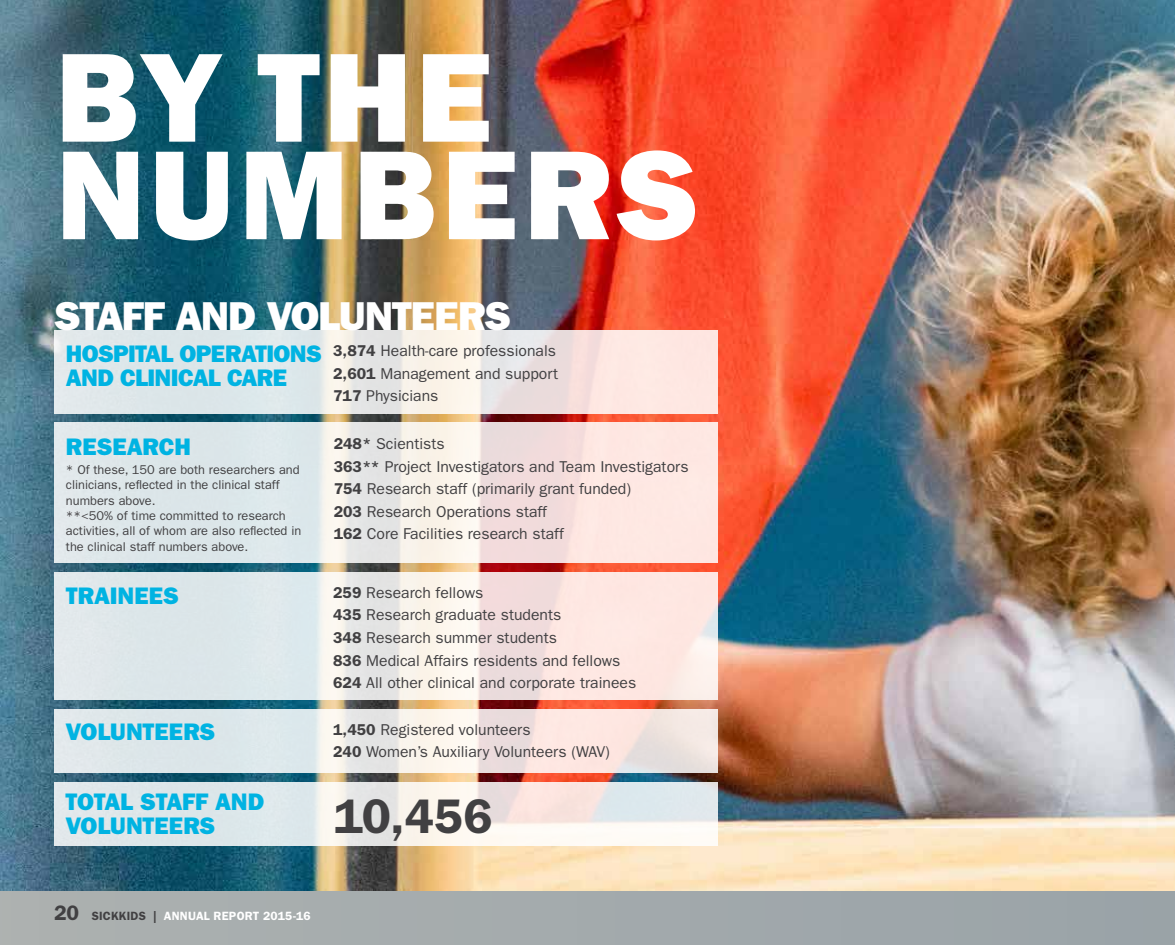
<style>
.page{position:relative;width:1175px;height:945px;background:#fff}
.page>*{position:absolute;margin:0;border:0;box-sizing:border-box;transform-origin:0 0}
.t1{font:127.5px/97.5px "ITC Franklin Gothic Std Hvy";letter-spacing:.035em;color:#fff}
.t2{font:600 48.75px "ITC Franklin Gothic Std";color:#414042}
.t3{font:40.5px "ITC Franklin Gothic Std Hvy";letter-spacing:-.03em;color:#fff}
.t4{font:24px/24px "ITC Franklin Gothic Std Hvy";letter-spacing:-.01em;color:#00b3e2}
.t5{font:15.75px/22.5px "ITC Franklin Gothic Std";color:#414042}
.t6{font:12.75px/15.3px "ITC Franklin Gothic Std";color:#414042}
.t7{font:600 12px "ITC Franklin Gothic Std";letter-spacing:.015em;color:#fff}
.s1{font-weight:600}
.s2{font-size:21px;color:#414042}
.s3{color:#414042}
</style>
<div class="page">
<div style="left:0;top:891px;width:1174px;height:54px;background:#a3aaac"></div>
<img style="left:0;top:0;width:1174px;height:891px">
<svg style="left:54px;top:422px;width:663px;height:141px;background:#ece7e6"></svg>
<svg style="left:54px;top:330px;width:663px;height:84px;background:#eae7e6"></svg>
<svg style="left:54px;top:572px;width:663px;height:128px;background:#ece8e7"></svg>
<svg style="left:54px;top:709px;width:663px;height:64px;background:#eae7e6"></svg>
<svg style="left:54px;top:782px;width:663px;height:64px;fill:#e3e8eb"></svg>
<h1 class="t1" style="left:56px;top:50px;width:645px">BY THE<br>NUMBERS</h1>
<h3 class="t3" style="left:54px;top:292px;width:458px">STAFF AND VOLUNTEERS</h3>
<h3 class="t4" style="left:66px;top:342px;width:257px">HOSPITAL OPERATIONS<br>AND CLINICAL CARE</h3>
<p class="t5" style="left:333px;top:340px;width:227px"><span class="s1">3,874</span> Health-care professionals<br><span class="s1">2,601</span> Management and support<br><span class="s1">717</span> Physicians</p>
<h3 class="t4" style="left:66px;top:435px;width:126px">RESEARCH</h3>
<p class="t5" style="left:334px;top:433px;width:356px"><span class="s1">248*</span> Scientists<br><span class="s1">363**</span> Project Investigators and Team Investigators <span class="s1">754</span> Research staff (primarily grant funded)<br><span class="s1">203</span> Research Operations staff<br><span class="s1">162</span> Core Facilities research staff</p>
<p class="t6" style="left:66px;top:462px;width:237px">* Of these, 150 are both researchers and clinicians, reflected in the clinical staff numbers above.<br>**&lt;50% of time committed to research activities, all of whom are also reflected in the clinical staff numbers above.</p>
<h3 class="t4" style="left:66px;top:583px;width:115px">TRAINEES</h3>
<p class="t5" style="left:333px;top:582px;width:304px"><span class="s1">259</span> Research fellows<br><span class="s1">435</span> Research graduate students<br><span class="s1">348</span> Research summer students<br><span class="s1">836</span> Medical Affairs residents and fellows <span class="s1">624</span> All other clinical and corporate trainees</p>
<h3 class="t4" style="left:65px;top:720px;width:151px">VOLUNTEERS</h3>
<p class="t5" style="left:333px;top:718px;width:278px"><span class="s1">1,450</span> Registered volunteers<br><span class="s1">240</span> Women’s Auxiliary Volunteers (WAV)</p>
<h3 class="t4" style="left:65px;top:790px;width:200px">TOTAL STAFF AND<br>VOLUNTEERS</h3>
<h2 class="t2" style="left:334px;top:788px;width:160px">10,456</h2>
<p class="t7" style="left:54px;top:909px;width:258px"><span class="s2">20</span> <span class="s3">SICKKIDS |</span> ANNUAL REPORT 2015-16</p>
</div>
